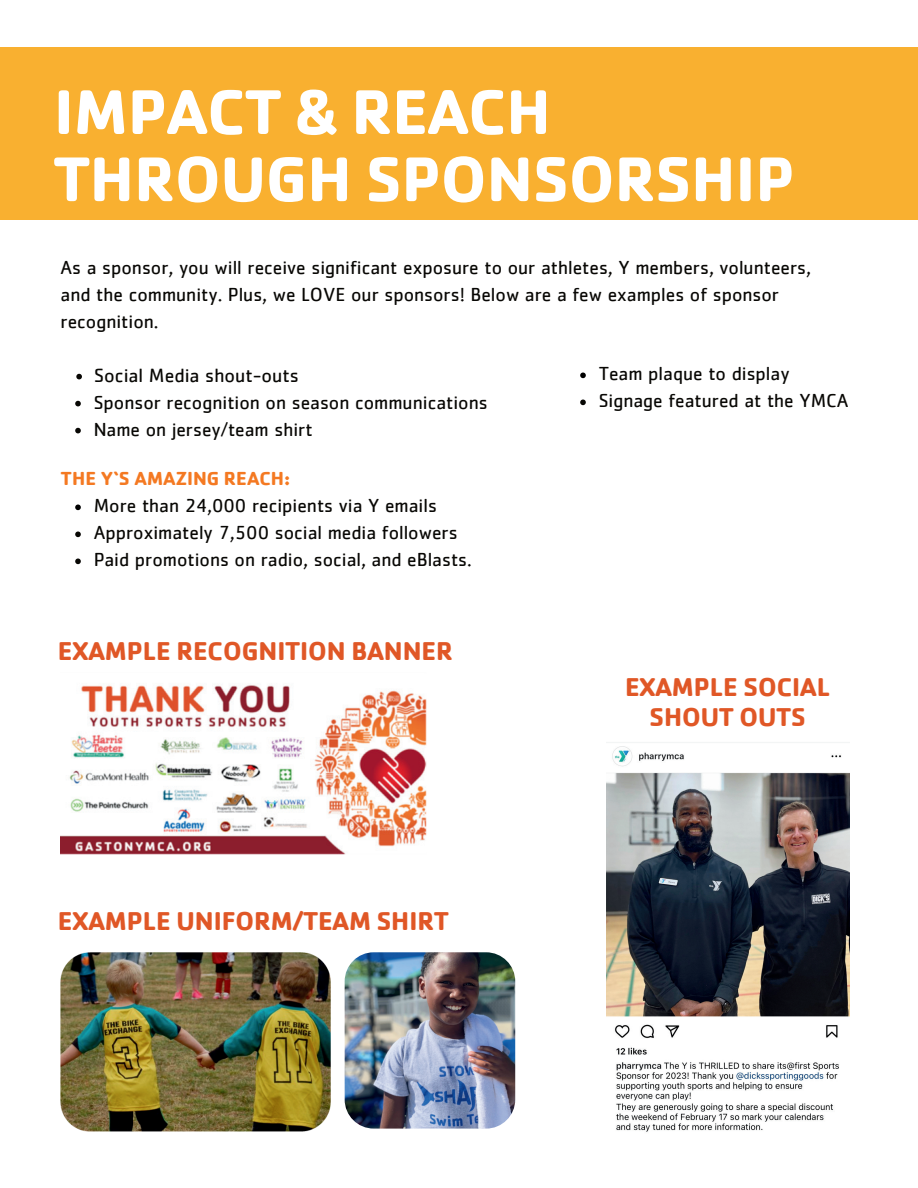
<style>
.page{position:relative;width:918px;height:1188px;background:#fff}
.page>*{position:absolute;margin:0;border:0;box-sizing:border-box;transform-origin:0 0}
.t1{font:700 65.4px/67.2px "Cachet W05";color:#fff}
.t2{font:700 26.55px/29.2px "Cachet W05";color:#e05726;text-align:center}
.t3{font:19.8px "Cachet";color:#080704}
.t4{font:19.5px/27px "Cachet";color:#080704}
.t5{font:700 19.5px "Cachet";color:#f47922}
</style>
<div class="page">
<img style="left:606px;top:742px;width:243px;height:390px">
<img style="left:61px;top:952px;width:270px;height:179px">
<img style="left:61px;top:685px;width:365px;height:169px">
<img style="left:345px;top:952px;width:170px;height:177px;border-radius:29px">
<svg style="left:76px;top:374px;width:6px;height:5px"></svg>
<svg style="left:75px;top:401px;width:6px;height:5px"></svg>
<svg style="left:75px;top:428px;width:6px;height:5px"></svg>
<div style="left:0;top:47px;width:918px;height:173px;background:#f9b030"></div>
<svg style="left:75px;top:505px;width:6px;height:5px"></svg>
<svg style="left:75px;top:532px;width:6px;height:5px"></svg>
<svg style="left:75px;top:559px;width:6px;height:5px"></svg>
<svg style="left:580px;top:373px;width:6px;height:5px"></svg>
<svg style="left:580px;top:400px;width:6px;height:5px"></svg>
<h1 class="t1" style="left:54px;top:78px;width:742px">IMPACT &amp; REACH<br>THROUGH SPONSORSHIP</h1>
<p class="t4" style="left:61px;top:253px;width:752px">As a sponsor, you will receive significant exposure to our athletes, Y members, volunteers, and the community. Plus, we LOVE our sponsors! Below are a few examples of sponsor recognition.</p>
<p class="t3" style="left:94px;top:364px;width:206px">Social Media shout-outs</p>
<p class="t4" style="left:94px;top:388px;width:396px">Sponsor recognition on season communications<br>Name on jersey/team shirt</p>
<p class="t4" style="left:599px;top:360px;width:251px">Team plaque to display<br>Signage featured at the YMCA</p>
<p class="t5" style="left:61px;top:466px;width:231px">THE Y‘S AMAZING REACH:</p>
<p class="t4" style="left:94px;top:492px;width:380px">More than 24,000 recipients via Y emails<br>Approximately 7,500 social media followers<br>Paid promotions on radio, social, and eBlasts.</p>
<h2 class="t2" style="left:58px;top:637px;width:396px">EXAMPLE RECOGNITION BANNER</h2>
<h2 class="t2" style="left:58px;top:906px;width:392px">EXAMPLE UNIFORM/TEAM SHIRT</h2>
<h2 class="t2" style="left:625px;top:673px;width:207px">EXAMPLE SOCIAL<br>SHOUT OUTS</h2>
</div>
